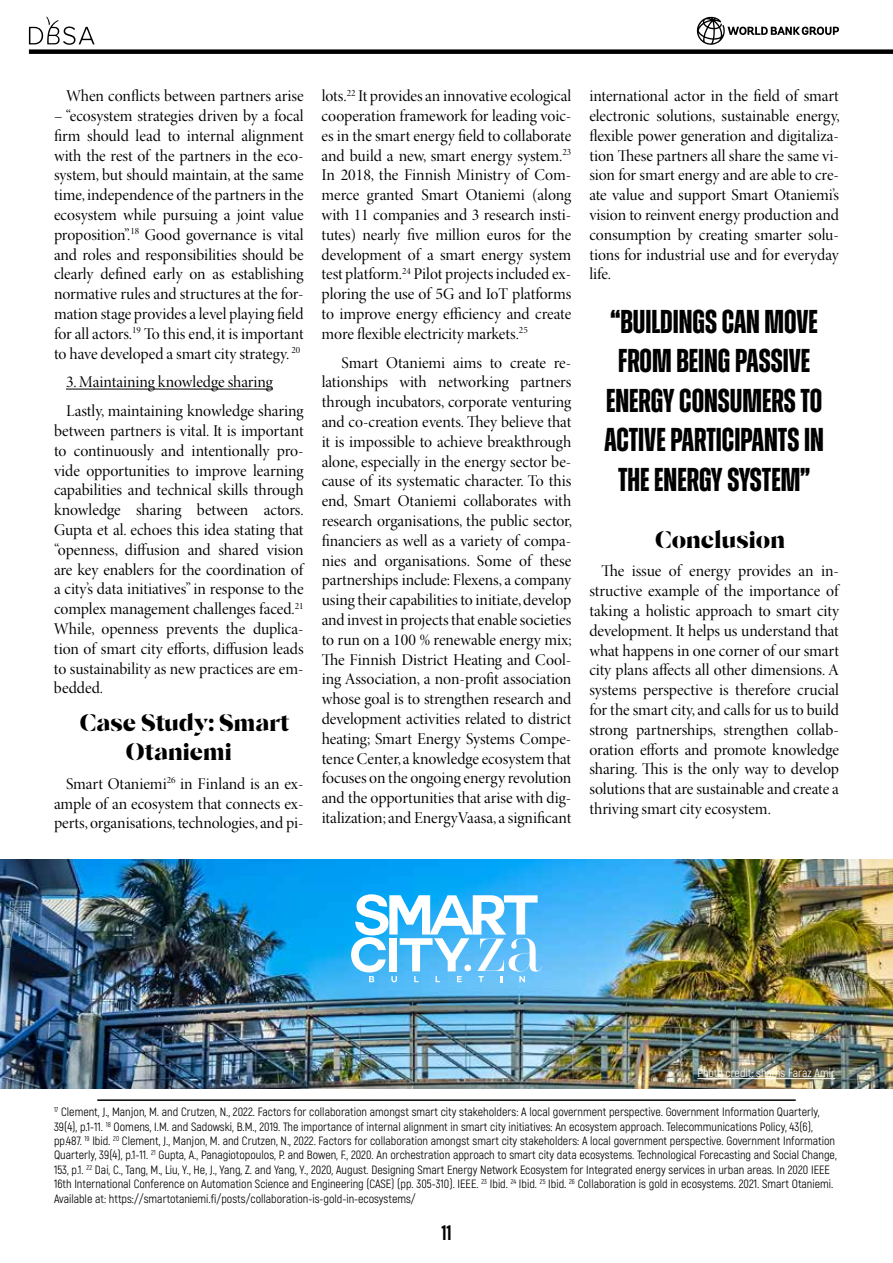
<style>
.page{position:relative;width:893px;height:1263px;background:#fff}
.page>*{position:absolute;margin:0;border:0;box-sizing:border-box;transform-origin:0 0}
.t1{font:700 33px/39.6px "Zuume Cut";color:#000;text-align:center}
.t2{font:24px/28.8px "Celine Stencil";color:#000;text-align:center}
.t3{font:600 21px "Zuume Cut";color:#000}
.t4{font:16.5px/19.8px "Minion Pro Disp";letter-spacing:-.005em;color:#000;text-align:justify}
.t5{font:12px/14.4px "Akrobat";color:#000}
.t6{font:12px "Akrobat";color:#fff}
</style>
<div class="page">
<img style="left:0;top:860px;width:893px;height:228px">
<svg style="left:29px;top:17px;width:66px;height:28px"></svg>
<svg style="left:697px;top:17px;width:142px;height:28px"></svg>
<hr style="left:66px;top:389px;width:207px;height:1px;background:#000">
<div style="left:29px;top:49px;width:864px;height:5px;background:#000"></div>
<hr style="left:697px;top:1078px;width:138px;height:1px;background:#fff">
<hr style="left:97px;top:1099px;width:699px;height:2px;background:#000">
<svg style="left:351px;top:894px;width:191px;height:88px"></svg>
<p class="t4" style="left:66px;top:86px;width:239px">When conflicts between partners arise</p>
<p class="t4" style="left:54px;top:106px;width:251px">– “ecosystem strategies driven by a focal firm should lead to internal alignment with the rest of the partners in the eco&shy;system, but should maintain, at the same time, independence of the partners in the ecosystem while pursuing a joint value proposition”.<sup>18</sup> Good governance is vital and roles and responsibilities should be clearly defined early on as establishing normative rules and structures at the for&shy;mation stage provides a level playing field for all actors.<sup>19</sup> To this end, it is important to have developed a smart city strategy. <sup>20</sup></p>
<p class="t4" style="left:66px;top:368px;width:239px;line-height:28.8px">3. Maintaining knowledge sharing<br>Lastly, maintaining knowledge sharing</p>
<p class="t4" style="left:54px;top:421px;width:251px">between partners is vital. It is important to continuously and intentionally pro&shy;vide opportunities to improve learning capabilities and technical skills through knowledge sharing between actors.<br>Gupta et al. echoes this idea stating that “openness, diffusion and shared vision are key enablers for the coordination of a city’s data initiatives” in response to the complex management challenges faced.<sup>21<br></sup>While, openness prevents the duplica&shy;tion of smart city efforts, diffusion leads to sustainability as new practices are em&shy;bedded.</p>
<h2 class="t2" style="left:80px;top:708px;width:211px">Case Study: Smart<br>Otaniemi</h2>
<p class="t4" style="left:54px;top:774px;width:251px;text-indent:12px">Smart Otaniemi<sup>26</sup> in Finland is an ex&shy;ample of an ecosystem that connects ex&shy;perts, organisations, technologies, and pi-</p>
<p class="t4" style="left:322px;top:86px;width:251px">lots.<sup>22</sup> It provides an innovative ecological cooperation framework for leading voic&shy;es in the smart energy field to collaborate and build a new, smart energy system.<sup>23<br></sup>In 2018, the Finnish Ministry of Com&shy;merce granted Smart Otaniemi (along with 11 companies and 3 research insti&shy;tutes) nearly five million euros for the development of a smart energy system test platform.<sup>24</sup> Pilot projects included ex&shy;ploring the use of 5G and IoT platforms to improve energy efficiency and create more flexible electricity markets.<sup>25</sup></p>
<p class="t4" style="left:322px;top:353px;width:252px;text-indent:20px">Smart Otaniemi aims to create re&shy;lationships with networking partners through incubators, corporate venturing and co-creation events. They believe that it is impossible to achieve breakthrough alone, especially in the energy sector be&shy;cause of its systematic character. To this end, Smart Otaniemi collaborates with research organisations, the public sector, financiers as well as a variety of compa&shy;nies and organisations. Some of these partnerships include: Flexens, a company using their capabilities to initiate, develop and invest in projects that enable societies to run on a 100 % renewable energy mix; The Finnish District Heating and Cool&shy;ing Association, a non-profit association whose goal is to strengthen research and development activities related to district heating; Smart Energy Systems Compe&shy;tence Center, a knowledge ecosystem that focuses on the ongoing energy revolution and the opportunities that arise with dig&shy;italization; and EnergyVaasa, a significant</p>
<p class="t4" style="left:589px;top:86px;width:252px">international actor in the field of smart electronic solutions, sustainable energy, flexible power generation and digitaliza&shy;tion These partners all share the same vi&shy;sion for smart energy and are able to cre&shy;ate value and support Smart Otaniemi’s vision to reinvent energy production and consumption by creating smarter solu&shy;tions for industrial use and for everyday life.</p>
<h1 class="t1" style="left:604px;top:302px;width:221px">“BUILDINGS CAN MOVE<br>FROM BEING PASSIVE<br>ENERGY CONSUMERS TO<br>ACTIVE PARTICIPANTS IN<br>THE ENERGY SYSTEM”</h1>
<h2 class="t2" style="left:655px;top:524px;width:131px">Conclusion</h2>
<p class="t4" style="left:589px;top:562px;width:251px;text-indent:12px">The issue of energy provides an in&shy;structive example of the importance of taking a holistic approach to smart city development. It helps us understand that what happens in one corner of our smart city plans affects all other dimensions. A systems perspective is therefore crucial for the smart city, and calls for us to build strong partnerships, strengthen collab&shy;oration efforts and promote knowledge sharing. This is the only way to develop solutions that are sustainable and create a thriving smart city ecosystem.</p>
<p class="t6" style="left:697px;top:1066px;width:139px">Photo credit: shams Faraz Amir</p>
<p class="t5" style="left:54px;top:1105px;width:784px"><sup>17</sup> Clement, J., Manjon, M. and Crutzen, N., 2022. Factors for collaboration amongst smart city stakeholders: A local government perspective. Government Information Quarterly, 39(4), p.1-11. <sup>18</sup> Oomens, I.M. and Sadowski, B.M., 2019. The importance of internal alignment in smart city initiatives: An ecosystem approach. Telecommunications Policy, 43(6), pp.487. <sup>19</sup> Ibid. <sup>20</sup> Clement, J., Manjon, M. and Crutzen, N., 2022. Factors for collaboration amongst smart city stakeholders: A local government perspective. Government Information Quarterly, 39(4), p.1-11. <sup>21</sup> Gupta, A., Panagiotopoulos, P. and Bowen, F., 2020. An orchestration approach to smart city data ecosystems. Technological Forecasting and Social Change, 153, p.1. <sup>22</sup> Dai, C., Tang, M., Liu, Y., He, J., Yang, Z. and Yang, Y., 2020, August. Designing Smart Energy Network Ecosystem for Integrated energy services in urban areas. In 2020 IEEE 16th International Conference on Automation Science and Engineering (CASE) (pp. 305-310). IEEE. <sup>23</sup> Ibid. <sup>24</sup> Ibid. <sup>25</sup> Ibid. <sup>26</sup> Collaboration is gold in ecosystems. 2021. Smart Otaniemi.<br>Available at: https://smartotaniemi.fi/posts/collaboration-is-gold-in-ecosystems/</p>
<p class="t3" style="left:442px;top:1222px;width:11px">11</p>
</div>
